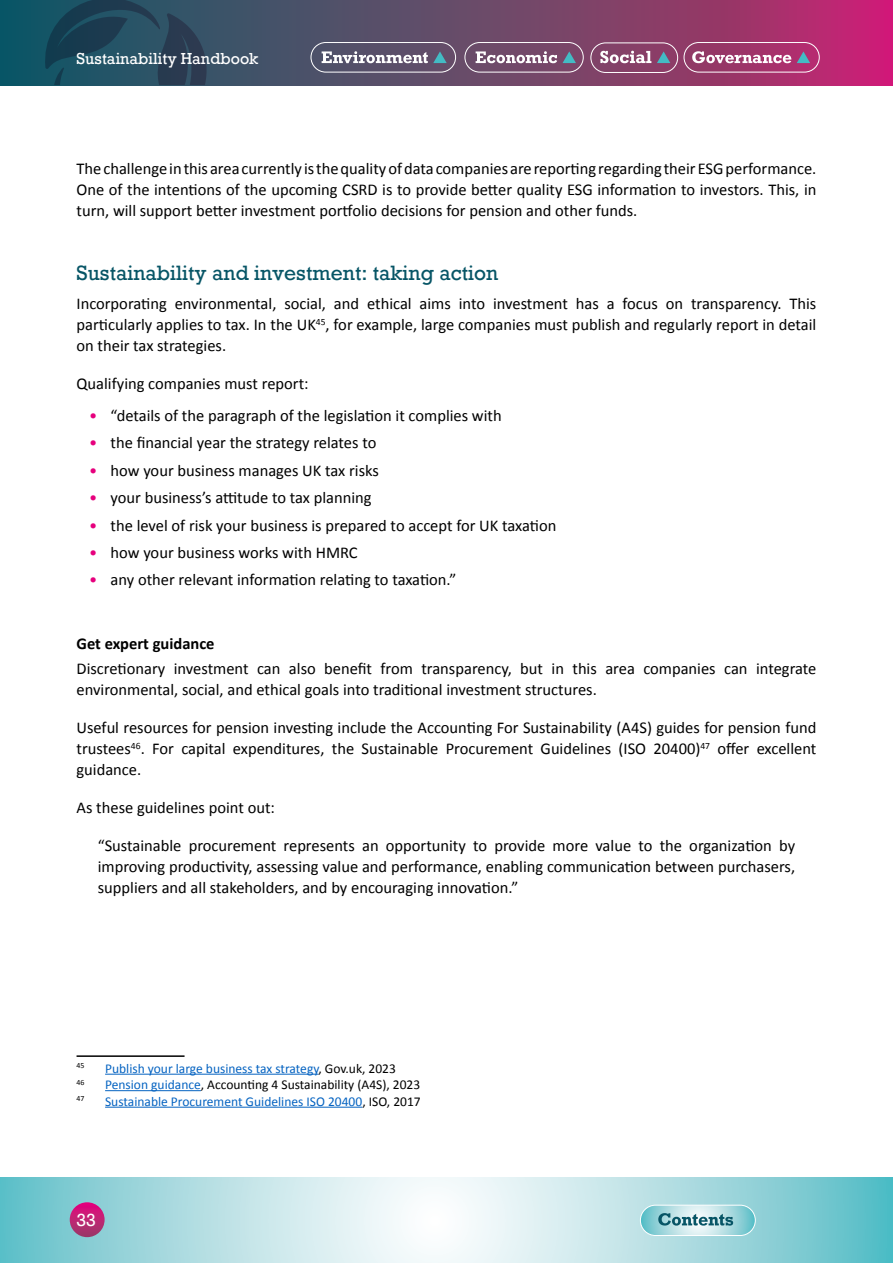
<style>
.page{position:relative;width:893px;height:1263px;background:#fff}
.page>*{position:absolute;margin:0;border:0;box-sizing:border-box;transform-origin:0 0}
.t1{font:19.5px "Rockwell";color:#075566}
.t2{font:16.5px/21px "Calibri";color:#000;text-align:justify}
.t3{font:700 16.5px "Calibri";color:#000}
.t4{font:16.5px "Rockwell";color:#fff}
.t5{font:15px "Rockwell";color:#fff}
.t6{font:13.5px "Calibri";color:#0563c1}
.t7{font:13.5px "Calibri";color:#000}
.t8{font:7.8px "Calibri";color:#000}
.s1{color:#e6007d}
.s2{color:#000}
.s3{color:#0563c1}
</style>
<div class="page">
<svg style="left:0;top:0;width:893px;height:85px;background:#75446b"></svg>
<svg style="left:0;top:1178px;width:893px;height:85px;background:#b3dfe3"></svg>
<svg style="left:70px;top:1202px;width:35px;height:35px"></svg>
<svg style="left:40px;top:0;width:171px;height:85px;background:#23495d"></svg>
<div style="left:311px;top:42px;width:145px;height:30px;border:1px solid #fff;border-radius:15px"></div>
<div style="left:465px;top:42px;width:119px;height:30px;border:1px solid #fff;border-radius:15px"></div>
<div style="left:684px;top:42px;width:136px;height:30px;border:1px solid #fff;border-radius:15px"></div>
<svg style="left:322px;top:51px;width:125px;height:12px"></svg>
<svg style="left:476px;top:51px;width:100px;height:12px"></svg>
<svg style="left:797px;top:51px;width:13px;height:12px"></svg>
<svg style="left:692px;top:51px;width:99px;height:12px"></svg>
<svg style="left:640px;top:1205px;width:115px;height:30px;background:#a5d8de"></svg>
<div style="left:640px;top:1205px;width:116px;height:31px;border:1px solid #fff;border-radius:15px"></div>
<svg style="left:658px;top:1213px;width:75px;height:12px"></svg>
<div style="left:590px;top:43px;width:88px;height:30px;border:1px solid #fff;border-radius:15px"></div>
<svg style="left:657px;top:51px;width:13px;height:12px"></svg>
<svg style="left:600px;top:51px;width:51px;height:12px"></svg>
<hr style="left:77px;top:1055px;width:108px;height:2px;background:#000">
<hr style="left:105px;top:1074px;width:214px;height:1px;background:#0563c1">
<hr style="left:105px;top:1090px;width:96px;height:1px;background:#0563c1">
<hr style="left:105px;top:1107px;width:257px;height:1px;background:#0563c1">
<p class="t5" style="left:77px;top:50px;width:183px">Sustainability Handbook</p>
<p class="t2" style="left:77px;top:158px;width:741px">The challenge in this area currently is the quality of data companies are reporting regarding their ESG performance.<br>One of the intentions of the upcoming CSRD is to provide better quality ESG information to investors. This, in turn, will support better investment portfolio decisions for pension and other funds.</p>
<p class="t1" style="left:77px;top:260px;width:423px">Sustainability and investment: taking action</p>
<p class="t2" style="left:77px;top:293px;width:741px">Incorporating environmental, social, and ethical aims into investment has a focus on transparency. This particularly applies to tax. In the UK<sup>45</sup>, for example, large companies must publish and regularly report in detail on their tax strategies.</p>
<p class="t2" style="left:77px;top:373px;width:234px">Qualifying companies must report:</p>
<p class="t2" style="left:89px;top:405px;width:414px"><span class="s1">•</span> “details of the paragraph of the legislation it complies with</p>
<p class="t2" style="left:89px;top:432px;width:289px"><span class="s1">•</span> the financial year the strategy relates to</p>
<p class="t2" style="left:89px;top:459px;width:291px"><span class="s1">•</span> how your business manages UK tax risks</p>
<p class="t2" style="left:89px;top:487px;width:284px"><span class="s1">•</span> your business’s attitude to tax planning</p>
<p class="t2" style="left:89px;top:514px;width:469px"><span class="s1">•</span> the level of risk your business is prepared to accept for UK taxation</p>
<p class="t2" style="left:89px;top:541px;width:270px"><span class="s1">•</span> how your business works with HMRC</p>
<p class="t2" style="left:89px;top:569px;width:369px"><span class="s1">•</span> any other relevant information relating to taxation.”</p>
<p class="t3" style="left:77px;top:632px;width:140px">Get expert guidance</p>
<p class="t2" style="left:77px;top:658px;width:741px">Discretionary investment can also benefit from transparency, but in this area companies can integrate environmental, social, and ethical goals into traditional investment structures.</p>
<p class="t2" style="left:77px;top:717px;width:741px">Useful resources for pension investing include the Accounting For Sustainability (A4S) guides for pension fund trustees<sup>46</sup>. For capital expenditures, the Sustainable Procurement Guidelines (ISO 20400)<sup>47</sup> offer excellent guidance.</p>
<p class="t2" style="left:77px;top:797px;width:200px">As these guidelines point out:</p>
<p class="t2" style="left:98px;top:835px;width:699px">“Sustainable procurement represents an opportunity to provide more value to the organization by improving productivity, assessing value and performance, enabling communication between purchasers, suppliers and all stakeholders, and by encouraging innovation.”</p>
<p class="t8" style="left:77px;top:1060px;width:9px">45</p>
<p class="t6" style="left:105px;top:1059px;width:292px">Publish your large business tax strategy<span class="s2">, Gov.uk, 2023</span></p>
<p class="t8" style="left:77px;top:1077px;width:9px">46</p>
<p class="t7" style="left:105px;top:1075px;width:317px"><span class="s3">Pension guidance</span>, Accounting 4 Sustainability (A4S), 2023</p>
<p class="t8" style="left:77px;top:1093px;width:9px">47</p>
<p class="t6" style="left:105px;top:1092px;width:317px">Sustainable Procurement Guidelines ISO 20400<span class="s2">, ISO, 2017</span></p>
<p class="t4" style="left:76px;top:1210px;width:21px">33</p>
</div>
